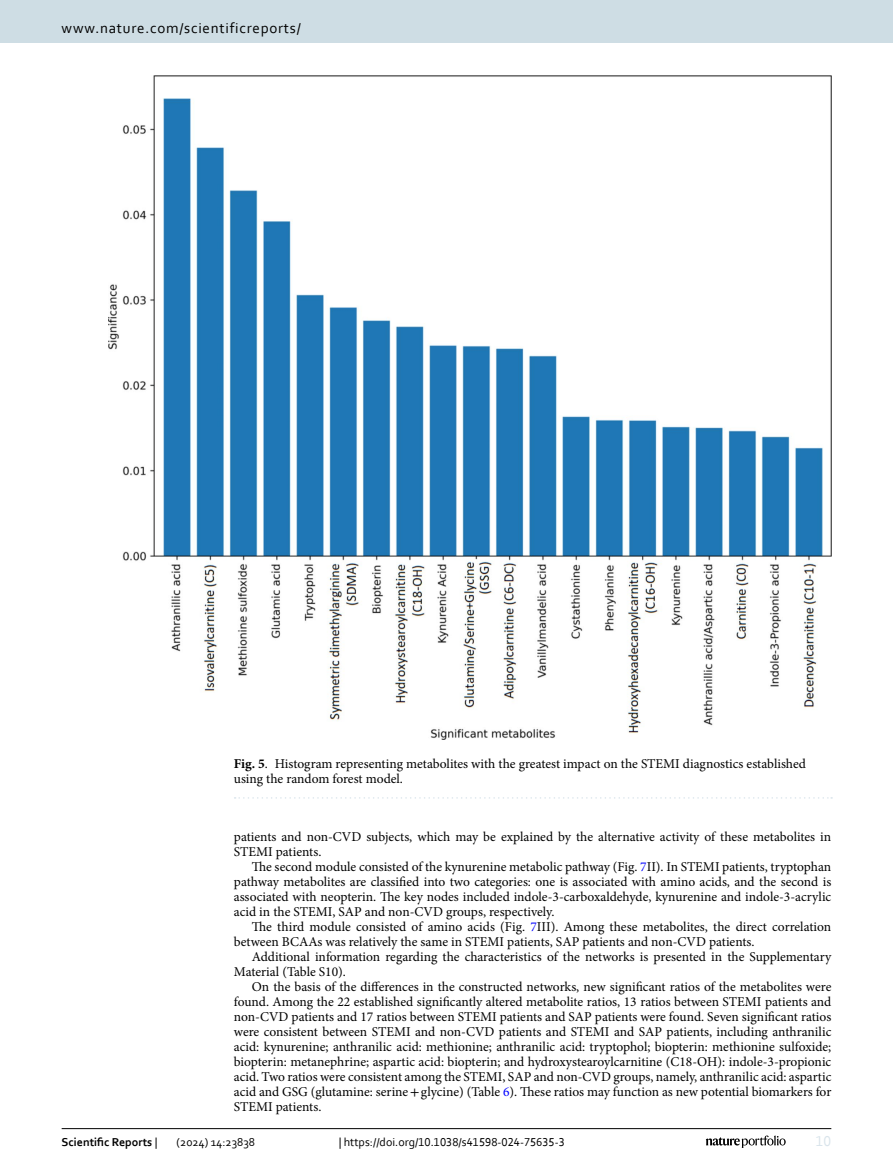
<style>
.page{position:relative;width:893px;height:1174px;background:#fff}
.page>*{position:absolute;margin:0;border:0;box-sizing:border-box;transform-origin:0 0}
.t1{font:15px "Corbel";letter-spacing:.05em;color:#000}
.t2{font:15px "Corbel";color:#d9e4eb}
.Body_Text_Indent{font:13.5px/15px "Minion Pro";color:#000}
.Figure_Caption{font:13.5px/15px "Minion Pro";color:#000}
.t3{font:12px "Corbel";color:#000}
.t4{font:700 12px "Corbel";color:#000}
.s1{font-weight:700}
.s2{color:#00f}
.s3{font-family:"STIX"}
.s4{font-weight:400}
</style>
<div class="page">
<img style="left:108px;top:76px;width:723px;height:664px">
<svg style="left:235px;top:797px;width:597px;height:1px"></svg>
<hr style="left:62px;top:1128px;width:769px;height:1px;background:#000">
<svg style="left:706px;top:1135px;width:80px;height:12px"></svg>
<div style="left:0;top:0;width:893px;height:43px;background:#cedde4"></div>
<p class="t1" style="left:62px;top:18px;width:241px">www.nature.com/scientificreports/</p>
<p class="Figure_Caption" style="left:234px;top:756px;width:574px"><span class="s1">Fig. 5</span>. Histogram representing metabolites with the greatest impact on the STEMI diagnostics established using the random forest model.</p>
<p class="Body_Text_Indent" style="left:234px;top:829px;width:599px">patients and non-CVD subjects, which may be explained by the alternative activity of these metabolites in<br>STEMI patients.</p>
<p class="Body_Text_Indent" style="left:234px;top:859px;width:599px;text-align:justify;text-indent:18px">The second module consisted of the kynurenine metabolic pathway (Fig. <span class="s2">7</span>II). In STEMI patients, tryptophan pathway metabolites are classified into two categories: one is associated with amino acids, and the second is associated with neopterin. The key nodes included indole-3-carboxaldehyde, kynurenine and indole-3-acrylic acid in the STEMI, SAP and non-CVD groups, respectively.</p>
<p class="Body_Text_Indent" style="left:234px;top:919px;width:599px;text-indent:18px">The third module consisted of amino acids (Fig. <span class="s2">7</span>III). Among these metabolites, the direct correlation between BCAAs was relatively the same in STEMI patients, SAP patients and non-CVD patients.</p>
<p class="Body_Text_Indent" style="left:234px;top:949px;width:599px;text-indent:18px">Additional information regarding the characteristics of the networks is presented in the Supplementary<br>Material (Table S10).</p>
<p class="Body_Text_Indent" style="left:234px;top:979px;width:599px;text-align:justify;text-indent:18px">On the basis of the differences in the constructed networks, new significant ratios of the metabolites were found. Among the 22 established significantly altered metabolite ratios, 13 ratios between STEMI patients and non-CVD patients and 17 ratios between STEMI patients and SAP patients were found. Seven significant ratios were consistent between STEMI and non-CVD patients and STEMI and SAP patients, including anthranilic acid: kynurenine; anthranilic acid: methionine; anthranilic acid: tryptophol; biopterin: methionine sulfoxide; biopterin: metanephrine; aspartic acid: biopterin; and hydroxystearoylcarnitine (C18-OH): indole-3-propionic acid. Two ratios were consistent among the STEMI, SAP and non-CVD groups, namely, anthranilic acid: aspartic acid and GSG (glutamine: serine<span class="s3">+</span>glycine) (Table <span class="s2">6</span>). These ratios may function as new potential biomarkers for STEMI patients.</p>
<p class="t4" style="left:62px;top:1134px;width:97px">Scientific Reports <span class="s4">|</span></p>
<p class="t3" style="left:177px;top:1134px;width:80px">(2024) 14:23838</p>
<p class="t3" style="left:339px;top:1134px;width:228px">| https://doi.org/10.1038/s41598-024-75635-3</p>
<p class="t2" style="left:816px;top:1132px;width:17px">10</p>
</div>
